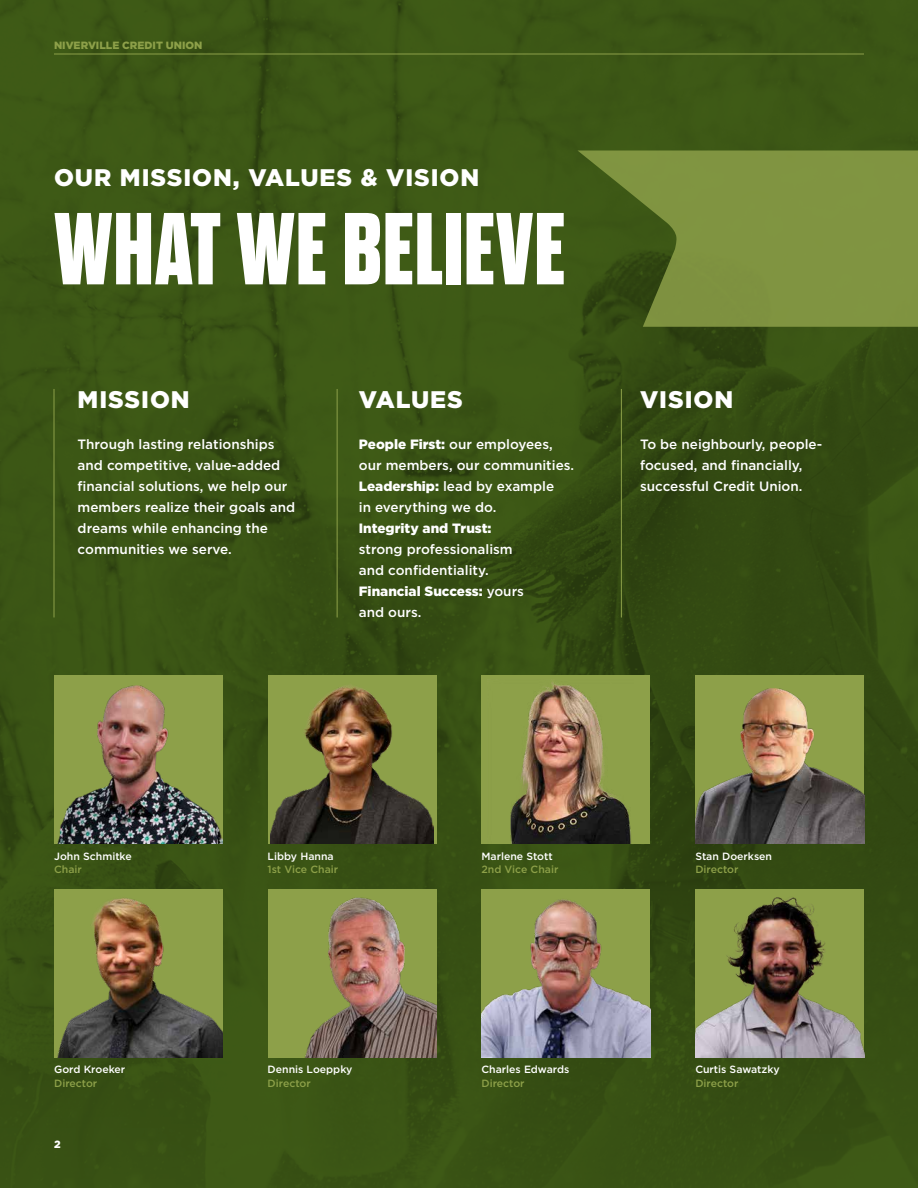
<style>
.page{position:relative;width:918px;height:1188px;background:#fff}
.page>*{position:absolute;margin:0;border:0;box-sizing:border-box;transform-origin:0 0}
.t1{font:700 expanded 102px "Dharma Gothic E";letter-spacing:.01em;color:#fff}
.t2{font:900 24px "Gotham";letter-spacing:.04em;color:#fff}
.t3{font:500 13.5px/21px "Gotham";color:#fff}
.t4{font:900 13.5px "Gotham";color:#fff}
.t5{font:500 10.5px "Gotham";color:#fff}
.t6{font:500 10.5px "Gotham";color:#8da049}
.t7{font:900 10.5px "Gotham";color:#8da049}
.t8{font:900 10.5px "Gotham";color:#fff}
.s1{font-weight:900}
</style>
<div class="page">
<img style="left:0;top:0;width:918px;height:1188px">
<hr style="left:54px;top:54px;width:810px;height:1px;background:#8da049">
<hr style="left:54px;top:389px;width:1px;height:228px;background:#8da049">
<hr style="left:337px;top:389px;width:1px;height:228px;background:#8da049">
<hr style="left:621px;top:389px;width:1px;height:228px;background:#8da049">
<svg style="left:578px;top:151px;width:340px;height:176px;background:#718637"></svg>
<div style="left:54px;top:675px;width:169px;height:169px;background:#8da049"></div>
<img style="left:57px;top:686px;width:165px;height:158px">
<div style="left:268px;top:675px;width:168px;height:169px;background:#8da049"></div>
<img style="left:271px;top:685px;width:163px;height:159px">
<div style="left:482px;top:889px;width:168px;height:169px;background:#8da049"></div>
<img style="left:482px;top:899px;width:168px;height:159px">
<div style="left:482px;top:675px;width:168px;height:169px;background:#8da049"></div>
<img style="left:510px;top:682px;width:121px;height:162px">
<div style="left:695px;top:889px;width:169px;height:169px;background:#8da049"></div>
<img style="left:695px;top:897px;width:169px;height:161px">
<div style="left:695px;top:675px;width:169px;height:169px;background:#8da049"></div>
<img style="left:695px;top:689px;width:169px;height:155px">
<div style="left:54px;top:889px;width:169px;height:169px;background:#8da049"></div>
<img style="left:57px;top:898px;width:166px;height:160px">
<div style="left:268px;top:889px;width:168px;height:169px;background:#8da049"></div>
<img style="left:304px;top:897px;width:132px;height:161px">
<p class="t7" style="left:54px;top:38px;width:150px">NIVERVILLE CREDIT UNION</p>
<h2 class="t2" style="left:54px;top:160px;width:427px">OUR MISSION, VALUES &amp; VISION</h2>
<h1 class="t1" style="left:54px;top:196px;width:513px">WHAT WE BELIEVE</h1>
<h2 class="t2" style="left:78px;top:383px;width:114px">MISSION</h2>
<p class="t3" style="left:78px;top:434px;width:219px">Through lasting relationships and competitive, value-added financial solutions, we help our members realize their goals and dreams while enhancing the communities we serve.</p>
<h2 class="t2" style="left:359px;top:383px;width:105px">VALUES</h2>
<p class="t3" style="left:359px;top:434px;width:217px"><span class="s1">People First:</span> our employees, our members, our communities.<br><span class="s1">Leadership:</span> lead by example<br>in everything we do.</p>
<p class="t4" style="left:359px;top:519px;width:134px">Integrity and Trust:</p>
<p class="t3" style="left:359px;top:539px;width:167px">strong professionalism and confidentiality.<br><span class="s1">Financial Success:</span> yours and ours.</p>
<h2 class="t2" style="left:640px;top:383px;width:95px">VISION</h2>
<p class="t3" style="left:640px;top:434px;width:184px">To be neighbourly, people&shy;focused, and financially, successful Credit Union.</p>
<p class="t5" style="left:54px;top:849px;width:79px">John Schmitke</p>
<p class="t6" style="left:54px;top:862px;width:29px">Chair</p>
<p class="t5" style="left:54px;top:1063px;width:73px">Gord Kroeker</p>
<p class="t6" style="left:54px;top:1076px;width:45px">Director</p>
<p class="t8" style="left:54px;top:1137px;width:8px">2</p>
<p class="t5" style="left:268px;top:849px;width:68px">Libby Hanna</p>
<p class="t6" style="left:268px;top:862px;width:72px">1st Vice Chair</p>
<p class="t5" style="left:268px;top:1063px;width:86px">Dennis Loeppky</p>
<p class="t6" style="left:268px;top:1076px;width:45px">Director</p>
<p class="t5" style="left:481px;top:849px;width:73px">Marlene Stott</p>
<p class="t6" style="left:481px;top:862px;width:78px">2nd Vice Chair</p>
<p class="t5" style="left:481px;top:1063px;width:89px">Charles Edwards</p>
<p class="t6" style="left:481px;top:1076px;width:45px">Director</p>
<p class="t5" style="left:695px;top:849px;width:78px">Stan Doerksen</p>
<p class="t6" style="left:695px;top:863px;width:45px">Director</p>
<p class="t5" style="left:695px;top:1063px;width:86px">Curtis Sawatzky</p>
<p class="t6" style="left:695px;top:1076px;width:45px">Director</p>
</div>
